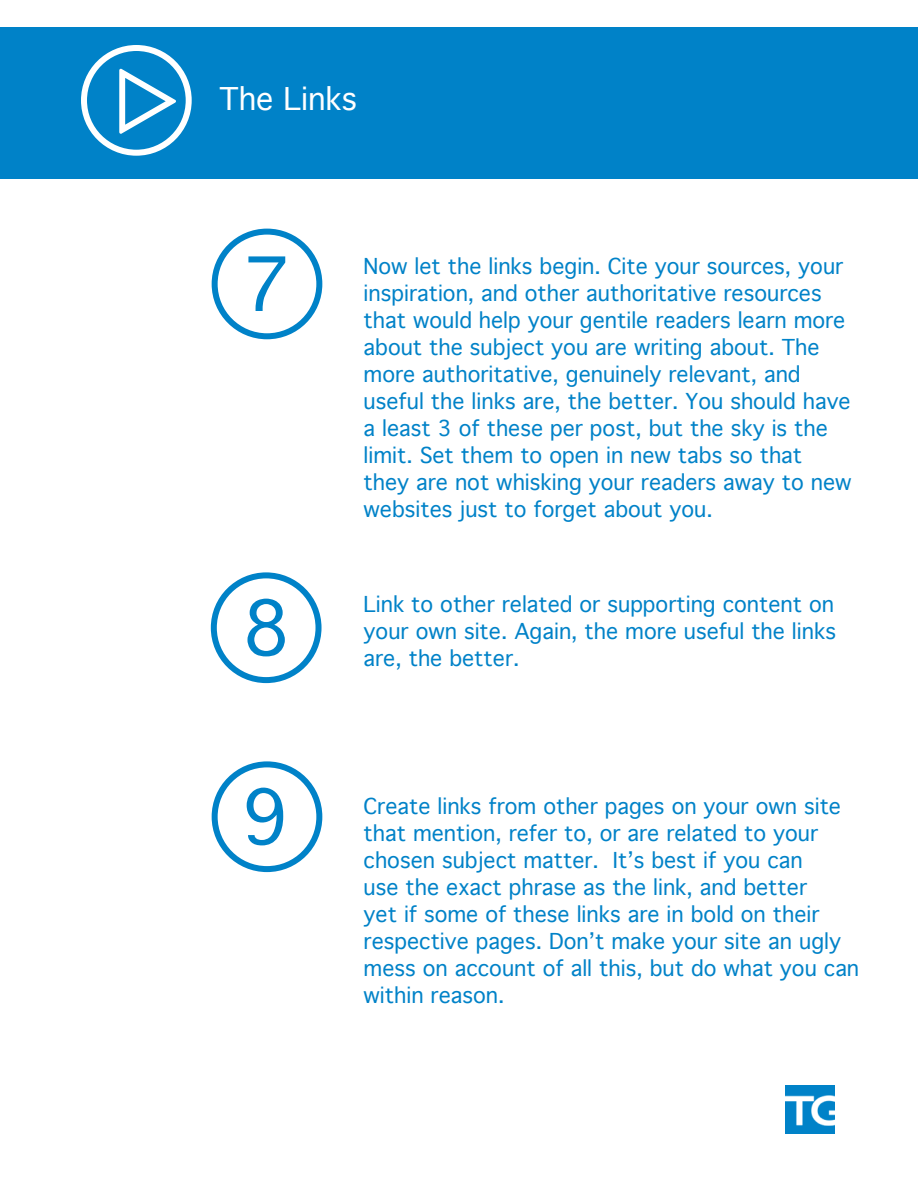
<style>
.page{position:relative;width:918px;height:1188px;background:#fff}
.page>*{position:absolute;margin:0;border:0;box-sizing:border-box;transform-origin:0 0}
.t1{font:72px "Geneva";color:#0082c8}
.t2{font:72px "Zeichen Hundert";color:#fff}
.t3{font:30px "Geneva";color:#fff}
.t4{font:21px/27px "Geneva";color:#0082c8}
</style>
<div class="page">
<img style="left:786px;top:1085px;width:48px;height:49px">
<div style="left:212px;top:229px;width:110px;height:110px;border:6px solid #0082c8;border-radius:50%"></div>
<div style="left:211px;top:572px;width:111px;height:111px;border:6px solid #0082c8;border-radius:50%"></div>
<div style="left:212px;top:761px;width:110px;height:111px;border:6px solid #0082c8;border-radius:50%"></div>
<div style="left:0;top:27px;width:918px;height:151px;background:#0082c8"></div>
<div style="left:81px;top:45px;width:111px;height:111px;border:6px solid #fff;border-radius:50%"></div>
<p class="t2" style="left:111px;top:140px;width:77px;rotate:-90deg">q</p>
<p class="t3" style="left:220px;top:82px;width:139px">The Links</p>
<p class="t1" style="left:243px;top:244px;width:50px">7</p>
<p class="t1" style="left:242px;top:588px;width:50px">8</p>
<p class="t4" style="left:364px;top:254px;width:490px">Now let the links begin. Cite your sources, your inspiration, and other authoritative resources that would help your gentile readers learn more about the subject you are writing about. The more authoritative, genuinely relevant, and useful the links are, the better. You should have a least 3 of these per post, but the sky is the limit. Set them to open in new tabs so that they are not whisking your readers away to new websites just to forget about you.</p>
<p class="t4" style="left:364px;top:592px;width:474px;text-align:justify">Link to other related or supporting content on your own site. Again, the more useful the links are, the better.</p>
<p class="t1" style="left:242px;top:777px;width:50px">9</p>
<p class="t4" style="left:364px;top:793px;width:479px">Create links from other pages on your own site that mention, refer to, or are related to your</p>
<p class="t4" style="left:364px;top:847px;width:497px">chosen subject matter. It’s best if you can<br>use the exact phrase as the link, and better<br>yet if some of these links are in bold on their respective pages. Don’t make your site an ugly mess on account of all this, but do what you can within reason.</p>
</div>
